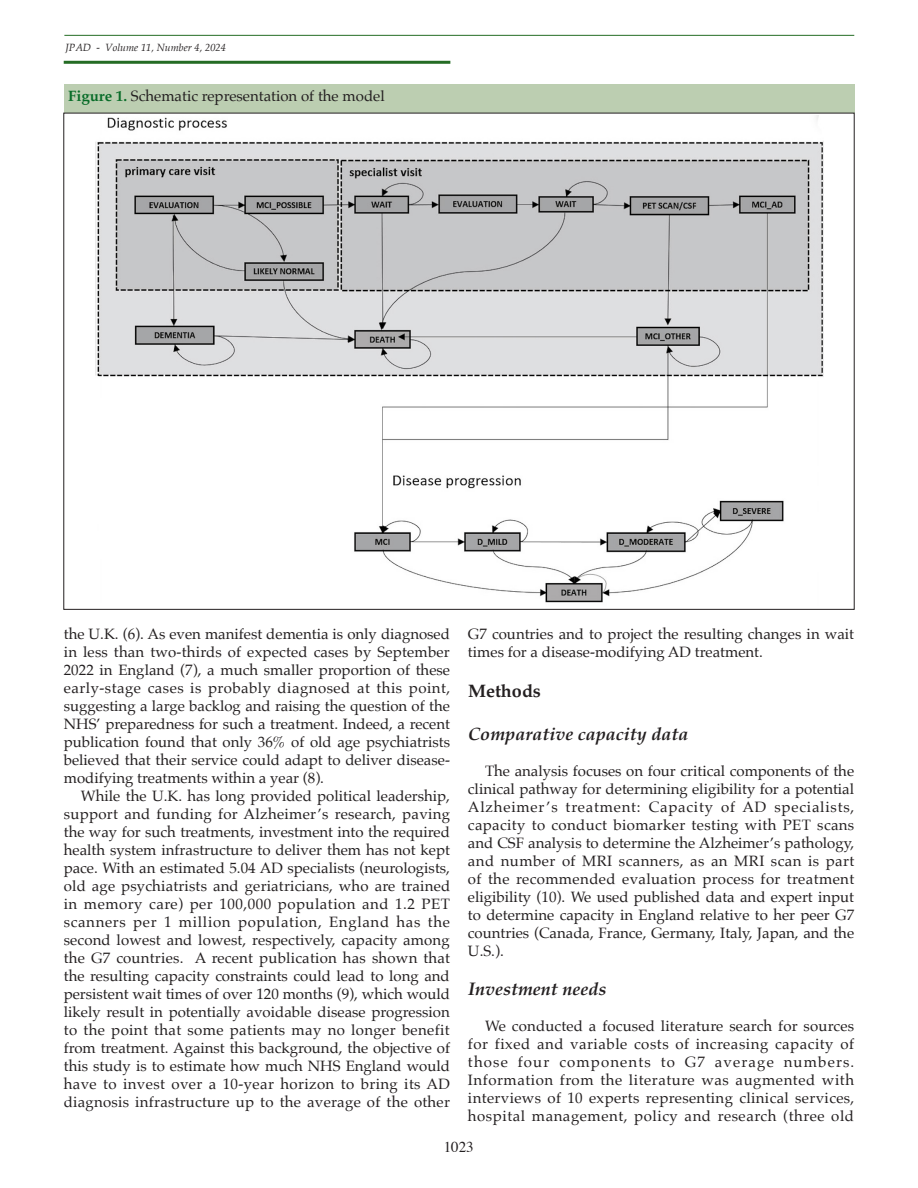
<style>
.page{position:relative;width:918px;height:1188px;background:#fff}
.page>*{position:absolute;margin:0;border:0;box-sizing:border-box;transform-origin:0 0}
._2EME_SS_TITRE{font:italic 700 18px "Palatino";color:#231f20}
.TITRE_1{font:700 18px "Palatino";color:#231f20}
.TITRE_1-2{font:15px/18px "Palatino Roman 2";color:#231f20;text-align:justify}
.t1{font:15px "Times";color:#231f20}
.t2{font:italic 10.5px "Palatino";color:#231f20}
.s1{font-family:"Palatino";font-weight:700;color:#086c28}
</style>
<div class="page">
<hr style="left:64px;top:35px;width:790px;height:1px;background:#246c24">
<hr style="left:64px;top:61px;width:386px;height:3px;background:#246c24">
<div style="left:64px;top:85px;width:790px;height:28px;background:#bcceb1"></div>
<img style="left:95px;top:116px;width:728px;height:487px">
<p class="t2" style="left:66px;top:38px;width:162px">JPAD - Volume 11, Number 4, 2024</p>
<p class="TITRE_1-2" style="left:68px;top:87px;width:318px"><span class="s1">Figure 1.</span> Schematic representation of the model</p>
<p class="TITRE_1-2" style="left:64px;top:625px;width:388px">the U.K. (6). As even manifest dementia is only diagnosed in less than two-thirds of expected cases by September 2022 in England (7), a much smaller proportion of these early-stage cases is probably diagnosed at this point, suggesting a large backlog and raising the question of the NHS’ preparedness for such a treatment. Indeed, a recent publication found that only 36% of old age psychiatrists believed that their service could adapt to deliver disease&shy;modifying treatments within a year (8).</p>
<p class="TITRE_1-2" style="left:64px;top:787px;width:388px;text-indent:17px">While the U.K. has long provided political leadership, support and funding for Alzheimer’s research, paving the way for such treatments, investment into the required health system infrastructure to deliver them has not kept pace. With an estimated 5.04 AD specialists (neurologists, old age psychiatrists and geriatricians, who are trained in memory care) per 100,000 population and 1.2 PET scanners per 1 million population, England has the second lowest and lowest, respectively, capacity among the G7 countries. A recent publication has shown that the resulting capacity constraints could lead to long and persistent wait times of over 120 months (9), which would likely result in potentially avoidable disease progression to the point that some patients may no longer benefit from treatment. Against this background, the objective of this study is to estimate how much NHS England would have to invest over a 10-year horizon to bring its AD diagnosis infrastructure up to the average of the other</p>
<p class="TITRE_1-2" style="left:468px;top:625px;width:388px">G7 countries and to project the resulting changes in wait times for a disease-modifying AD treatment.</p>
<p class="TITRE_1" style="left:468px;top:675px;width:74px">Methods</p>
<p class="_2EME_SS_TITRE" style="left:468px;top:719px;width:222px">Comparative capacity data</p>
<p class="TITRE_1-2" style="left:468px;top:762px;width:388px;text-indent:17px">The analysis focuses on four critical components of the clinical pathway for determining eligibility for a potential Alzheimer’s treatment: Capacity of AD specialists, capacity to conduct biomarker testing with PET scans and CSF analysis to determine the Alzheimer’s pathology, and number of MRI scanners, as an MRI scan is part of the recommended evaluation process for treatment eligibility (10). We used published data and expert input to determine capacity in England relative to her peer G7 countries (Canada, France, Germany, Italy, Japan, and the U.S.).</p>
<p class="_2EME_SS_TITRE" style="left:468px;top:974px;width:140px">Investment needs</p>
<p class="TITRE_1-2" style="left:468px;top:1017px;width:388px;text-indent:17px">We conducted a focused literature search for sources for fixed and variable costs of increasing capacity of those four components to G7 average numbers.<br>Information from the literature was augmented with interviews of 10 experts representing clinical services, hospital management, policy and research (three old</p>
<p class="t1" style="left:444px;top:1132px;width:31px">1023</p>
</div>
